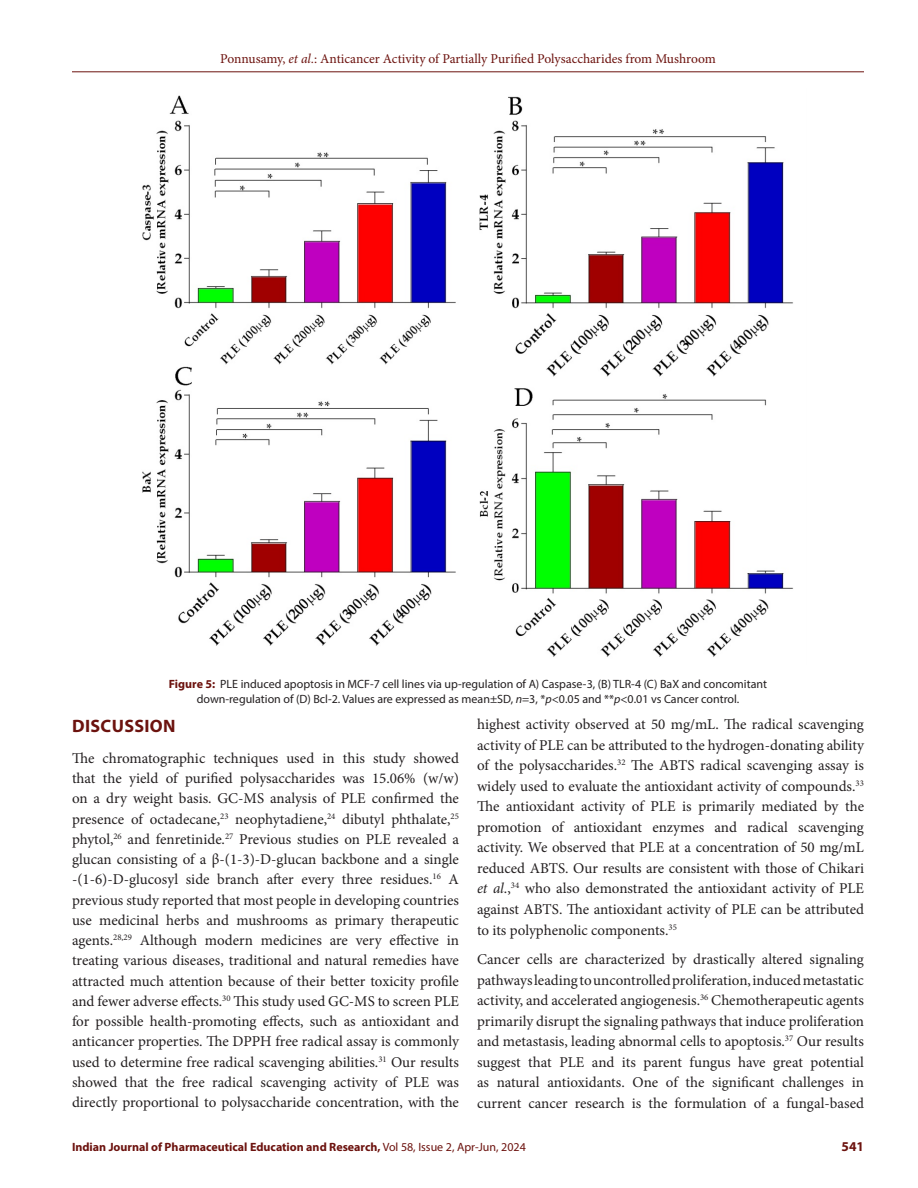
<style>
.page{position:relative;width:918px;height:1188px;background:#fff}
.page>*{position:absolute;margin:0;border:0;box-sizing:border-box;transform-origin:0 0}
.Heading_1{font:700 18px "Myriad Pro";letter-spacing:.02em;color:#6c120e}
.Body_text__FO{font:15px/20.2px "Minion Pro";color:#231f20;text-align:justify}
.Body_text{font:15px/20.5px "Minion Pro";color:#231f20;text-align:justify}
.t1{font:13.5px "Minion Pro";color:#6c120e}
.t2{font:700 13.5px "Myriad Pro";color:#6c120e}
.FIG_Caption{font:12px/15px "Myriad Pro";color:#231f20;text-align:center}
.t3{font:700 12px "Myriad Pro";color:#6c120e}
.s1{font-style:italic}
.s2{font-weight:700;color:#6c120e}
.s3{font-weight:400}
</style>
<div class="page">
<hr style="left:72px;top:72px;width:792px;height:1px;background:#6c120e">
<img style="left:142px;top:95px;width:651px;height:562px">
<p class="t1" style="left:220px;top:50px;width:497px">Ponnusamy, <span class="s1">et al.</span>: Anticancer Activity of Partially Purified Polysaccharides from Mushroom</p>
<p class="FIG_Caption" style="left:169px;top:677px;width:600px"><span class="s2">Figure 5:</span> PLE induced apoptosis in MCF-7 cell lines via up-regulation of A) Caspase-3, (B) TLR-4 (C) BaX and concomitant down-regulation of (D) Bcl-2. Values are expressed as mean±SD, <span class="s1">n</span>=3, *<span class="s1">p</span>&lt;0.05 and **<span class="s1">p</span>&lt;0.01 vs Cancer control.</p>
<p class="Heading_1" style="left:72px;top:714px;width:105px">DISCUSSION</p>
<p class="Body_text__FO" style="left:72px;top:748px;width:389px">The chromatographic techniques used in this study showed that the yield of purified polysaccharides was 15.06% (w/w) on a dry weight basis. GC-MS analysis of PLE confirmed the presence of octadecane,<sup>23</sup> neophytadiene,<sup>24</sup> dibutyl phthalate,<sup>25 </sup>phytol,<sup>26</sup> and fenretinide.<sup>27</sup> Previous studies on PLE revealed a glucan consisting of a β-(1-3)-D-glucan backbone and a single -(1-6)-D-glucosyl side branch after every three residues.<sup>16</sup> A previous study reported that most people in developing countries use medicinal herbs and mushrooms as primary therapeutic agents.<sup>28,29</sup> Although modern medicines are very effective in treating various diseases, traditional and natural remedies have attracted much attention because of their better toxicity profile and fewer adverse effects.<sup>30</sup> This study used GC-MS to screen PLE for possible health-promoting effects, such as antioxidant and anticancer properties. The DPPH free radical assay is commonly used to determine free radical scavenging abilities.<sup>31</sup> Our results showed that the free radical scavenging activity of PLE was directly proportional to polysaccharide concentration, with the</p>
<p class="Body_text__FO" style="left:477px;top:714px;width:389px">highest activity observed at 50 mg/mL. The radical scavenging activity of PLE can be attributed to the hydrogen-donating ability of the polysaccharides.<sup>32</sup> The ABTS radical scavenging assay is widely used to evaluate the antioxidant activity of compounds.<sup>33<br></sup>The antioxidant activity of PLE is primarily mediated by the promotion of antioxidant enzymes and radical scavenging activity. We observed that PLE at a concentration of 50 mg/mL reduced ABTS. Our results are consistent with those of Chikari <span class="s1">et al</span>.,<sup>34</sup> who also demonstrated the antioxidant activity of PLE against ABTS. The antioxidant activity of PLE can be attributed to its polyphenolic components.<sup>35</sup></p>
<p class="Body_text" style="left:477px;top:949px;width:389px">Cancer cells are characterized by drastically altered signaling pathways leading to uncontrolled proliferation, induced metastatic activity, and accelerated angiogenesis.<sup>36</sup> Chemotherapeutic agents primarily disrupt the signaling pathways that induce proliferation and metastasis, leading abnormal cells to apoptosis.<sup>37</sup> Our results suggest that PLE and its parent fungus have great potential as natural antioxidants. One of the significant challenges in current cancer research is the formulation of a fungal-based</p>
<p class="t3" style="left:72px;top:1139px;width:455px">Indian Journal of Pharmaceutical Education and Research, <span class="s3">Vol 58, Issue 2, Apr-Jun, 2024</span></p>
<p class="t2" style="left:842px;top:1137px;width:24px">541</p>
</div>
